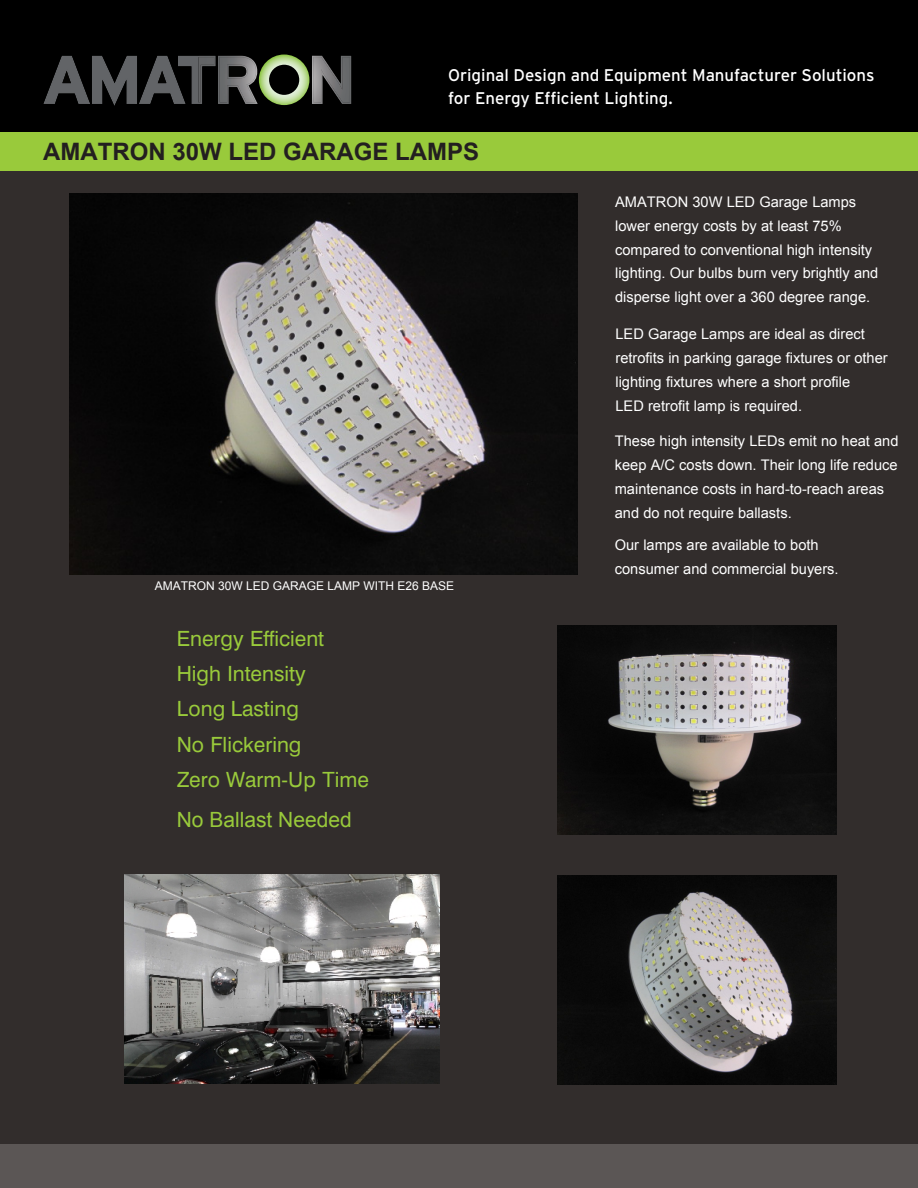
<style>
.page{position:relative;width:918px;height:1188px;background:#fff}
.page>*{position:absolute;margin:0;border:0;box-sizing:border-box;transform-origin:0 0}
.t1{font:700 66.9px "Interstate";letter-spacing:-.08em;color:#626467}
.t2{font:700 24px "Arial";color:#231f20}
.t3{font:21px/35.4px "Swiss 721 BT";color:#99ca3b}
.t4{font:21px "Arial";color:#99ca3b}
.t5{font:16.8px/22.5px "Interstate";color:#fff}
.t6{font:14.7px/24px "Arial";color:#fff}
.t7{font:12px "Arial";color:#fff}
.s1{font-family:"Arial"}
</style>
<div class="page">
<div style="left:0;top:154px;width:918px;height:996px;background:#322d2c"></div>
<div style="left:0;top:0;width:918px;height:164px;background:#000"></div>
<svg style="left:43px;top:54px;width:309px;height:52px"></svg>
<div style="left:0;top:132px;width:918px;height:39px;background:#99ca3b"></div>
<div style="left:0;top:1145px;width:918px;height:43px;background:#5b5655"></div>
<img style="left:70px;top:193px;width:508px;height:381px">
<img style="left:558px;top:625px;width:279px;height:209px">
<img style="left:558px;top:875px;width:279px;height:210px">
<img style="left:124px;top:874px;width:315px;height:210px">
<h1 class="t1" style="left:42px;top:41px;width:317px">AMATR N</h1>
<p class="t5" style="left:448px;top:64px;width:428px">Original Design and Equipment Manufacturer Solutions for Energy Efficient Lighting.</p>
<h2 class="t2" style="left:43px;top:135px;width:438px">AMATRON 30W LED GARAGE LAMPS</h2>
<p class="t7" style="left:155px;top:577px;width:301px">AMATRON 30W LED GARAGE LAMP WITH E26 BASE</p>
<h3 class="t3" style="left:177px;top:623px;width:194px">Energy Efficient<br>High Intensity<br>Long Lasting<br>No Flickering<br>Zero Warm-<span class="s1">U</span>p <span class="s1">T</span>ime</h3>
<h3 class="t4" style="left:177px;top:805px;width:177px">No Ballast Needed</h3>
<p class="t6" style="left:615px;top:190px;width:265px">AMATRON 30W LED Garage Lamps lower energy costs by at least 75% compared to conventional high intensity lighting. Our bulbs burn very brightly and disperse light over a 360 degree range.</p>
<p class="t6" style="left:615px;top:321px;width:274px">LED Garage Lamps are ideal as direct retrofits in parking garage fixtures or other lighting fixtures where a short profile<br>LED retrofit lamp is required.</p>
<p class="t6" style="left:615px;top:428px;width:285px">These high intensity LEDs emit no heat and keep A/C costs down. Their long life reduce maintenance costs in hard-to-reach areas and do not require ballasts.</p>
<p class="t6" style="left:615px;top:533px;width:225px">Our lamps are available to both consumer and commercial buyers.</p>
</div>
